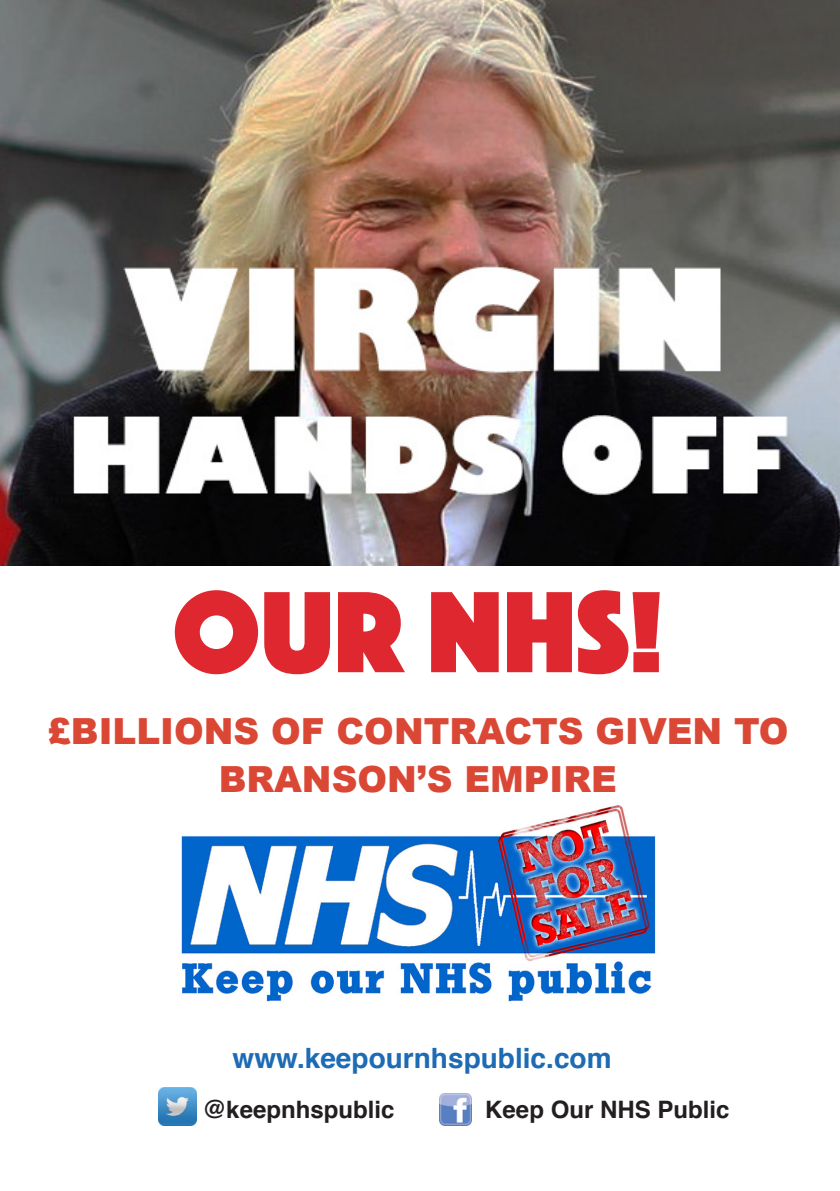
<style>
.page{position:relative;width:840px;height:1191px;background:#fff}
.page>*{position:absolute;margin:0;border:0;box-sizing:border-box;transform-origin:0 0}
.t1{font:120px "Phosphate Solid";color:#de272e}
.t2{font:900 36px "Arial";color:#db4735}
.t3{font:700 28px "Helvetica";color:#1d6bb4}
.t4{font:700 24px "Helvetica";color:#231f20}
</style>
<div class="page">
<img style="left:181px;top:805px;width:475px;height:197px">
<img style="left:159px;top:1088px;width:37px;height:37px">
<img style="left:439px;top:1093px;width:32px;height:32px">
<img style="left:0;top:0;width:839px;height:565px">
<p class="t1" style="left:172px;top:547px;width:492px">OUR NHS!</p>
<p class="t2" style="left:47px;top:705px;width:742px">£BILLIONS OF CONTRACTS GIVEN TO</p>
<p class="t2" style="left:218px;top:753px;width:399px">BRANSON’S EMPIRE</p>
<p class="t3" style="left:232px;top:1035px;width:380px">www.keepournhspublic.com</p>
<p class="t4" style="left:203px;top:1090px;width:193px">@keepnhspublic</p>
<p class="t4" style="left:485px;top:1090px;width:246px">Keep Our NHS Public</p>
</div>
